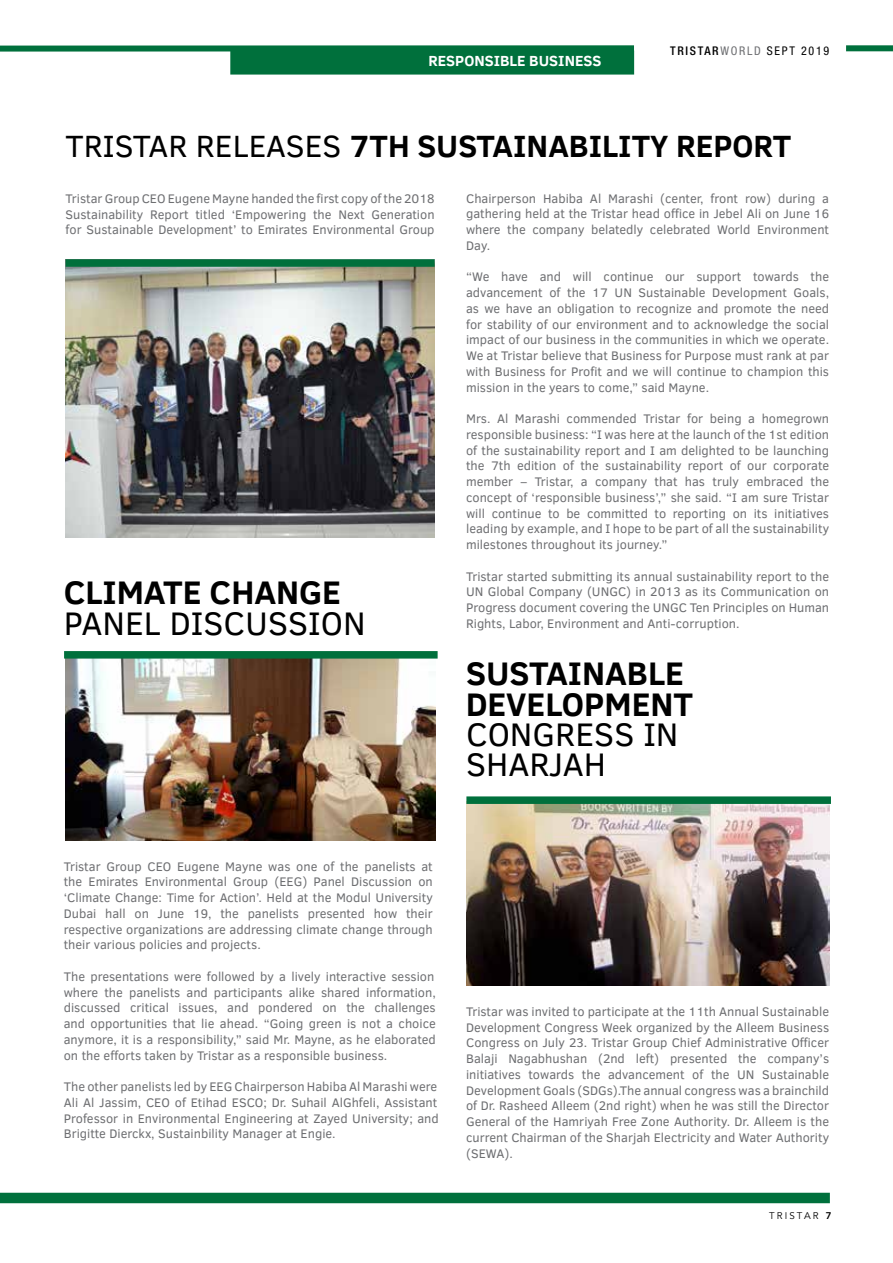
<style>
.page{position:relative;width:893px;height:1263px;background:#fff}
.page>*{position:absolute;margin:0;border:0;box-sizing:border-box;transform-origin:0 0}
.t1{font:700 33.45px/30.3px "Clear Sans";color:#000}
.t2{font:33.45px/30.3px "Clear Sans";color:#000}
.t3{font:700 31.5px "Clear Sans";color:#000}
.t4{font:700 15px "Clear Sans";color:#fff}
.t5{font:12.75px/15.8px "Clear Sans";color:#6d6e71;text-align:justify}
.t6{font:condensed 12px "Helvetica Neue";letter-spacing:.14em;color:#000}
.t7{font:9.75px "Avenir";letter-spacing:.22em;color:#000}
.s1{font-weight:500}
.s2{color:#6d6e71}
.s3{font-weight:400}
.s4{font-weight:800}
</style>
<div class="page">
<img style="left:66px;top:659px;width:369px;height:181px">
<img style="left:466px;top:804px;width:363px;height:181px">
<div style="left:846px;top:45px;width:47px;height:6px;background:#00703c"></div>
<svg style="left:0;top:45px;width:635px;height:10px;background:#3a9068"></svg>
<div style="left:0;top:1193px;width:830px;height:10px;background:#00703c"></div>
<div style="left:230px;top:51px;width:404px;height:24px;background:#00703c"></div>
<img style="left:66px;top:267px;width:369px;height:270px">
<div style="left:66px;top:259px;width:369px;height:8px;background:#00703c"></div>
<div style="left:64px;top:651px;width:374px;height:8px;background:#00703c"></div>
<div style="left:466px;top:796px;width:365px;height:8px;background:#00703c"></div>
<p class="t4" style="left:428px;top:49px;width:174px">RESPONSIBLE BUSINESS</p>
<p class="t6" style="left:670px;top:44px;width:160px"><span class="s1">TRISTAR</span><span class="s2">WORLD</span> SEPT 2019</p>
<h2 class="t3" style="left:66px;top:123px;width:727px"><span class="s3">TRISTAR RELEASES</span> 7TH SUSTAINABILITY REPORT</h2>
<p class="t5" style="left:66px;top:190px;width:370px">Tristar Group CEO Eugene Mayne handed the first copy of the 2018<br>Sustainability Report titled ‘Empowering the Next Generation for Sustainable Development’ to Emirates Environmental Group</p>
<h1 class="t1" style="left:64px;top:576px;width:279px">CLIMATE CHANGE</h1>
<h1 class="t2" style="left:64px;top:608px;width:303px">PANEL DISCUSSION</h1>
<p class="t5" style="left:466px;top:190px;width:365px">Chairperson Habiba Al Marashi (center, front row) during a gathering held at the Tristar head office in Jebel Ali on June 16 where the company belatedly celebrated World Environment Day.</p>
<p class="t5" style="left:466px;top:269px;width:365px">“We have and will continue our support towards the advancement of the 17 UN Sustainable Development Goals, as we have an obligation to recognize and promote the need for stability of our environment and to acknowledge the social impact of our business in the communities in which we operate.<br>We at Tristar believe that Business for Purpose must rank at par with Business for Profit and we will continue to champion this mission in the years to come,” said Mayne.</p>
<p class="t5" style="left:466px;top:411px;width:365px">Mrs. Al Marashi commended Tristar for being a homegrown responsible business: “I was here at the launch of the 1st edition of the sustainability report and I am delighted to be launching the 7th edition of the sustainability report of our corporate member – Tristar, a company that has truly embraced the concept of ‘responsible business’,” she said. “I am sure Tristar will continue to be committed to reporting on its initiatives leading by example, and I hope to be part of all the sustainability milestones throughout its journey.”</p>
<p class="t5" style="left:466px;top:568px;width:365px">Tristar started submitting its annual sustainability report to the UN Global Company (UNGC) in 2013 as its Communication on Progress document covering the UNGC Ten Principles on Human Rights, Labor, Environment and Anti-corruption.</p>
<h1 class="t1" style="left:466px;top:657px;width:229px">SUSTAINABLE<br>DEVELOPMENT</h1>
<h1 class="t2" style="left:466px;top:719px;width:214px">CONGRESS IN<br>SHARJAH</h1>
<p class="t5" style="left:64px;top:858px;width:371px">Tristar Group CEO Eugene Mayne was one of the panelists at the Emirates Environmental Group (EEG) Panel Discussion on ‘Climate Change: Time for Action’. Held at the Modul University Dubai hall on June 19, the panelists presented how their respective organizations are addressing climate change through their various policies and projects.</p>
<p class="t5" style="left:64px;top:968px;width:374px">The presentations were followed by a lively interactive session where the panelists and participants alike shared information, discussed critical issues, and pondered on the challenges and opportunities that lie ahead. “Going green is not a choice anymore, it is a responsibility,” said Mr. Mayne, as he elaborated on the efforts taken by Tristar as a responsible business.</p>
<p class="t5" style="left:64px;top:1079px;width:376px">The other panelists led by EEG Chairperson Habiba Al Marashi were Ali Al Jassim, CEO of Etihad ESCO; Dr. Suhail AlGhfeli, Assistant Professor in Environmental Engineering at Zayed University; and Brigitte Dierckx, Sustainbility Manager at Engie.</p>
<p class="t5" style="left:466px;top:1003px;width:365px">Tristar was invited to participate at the 11th Annual Sustainable Development Congress Week organized by the Alleem Business Congress on July 23. Tristar Group Chief Administrative Officer Balaji Nagabhushan (2nd left) presented the company’s initiatives towards the advancement of the UN Sustainable Development Goals (SDGs).The annual congress was a brainchild of Dr. Rasheed Alleem (2nd right) when he was still the Director General of the Hamriyah Free Zone Authority. Dr. Alleem is the current Chairman of the Sharjah Electricity and Water Authority (SEWA).</p>
<p class="t7" style="left:769px;top:1210px;width:64px">TRISTAR <span class="s4">7</span></p>
</div>
